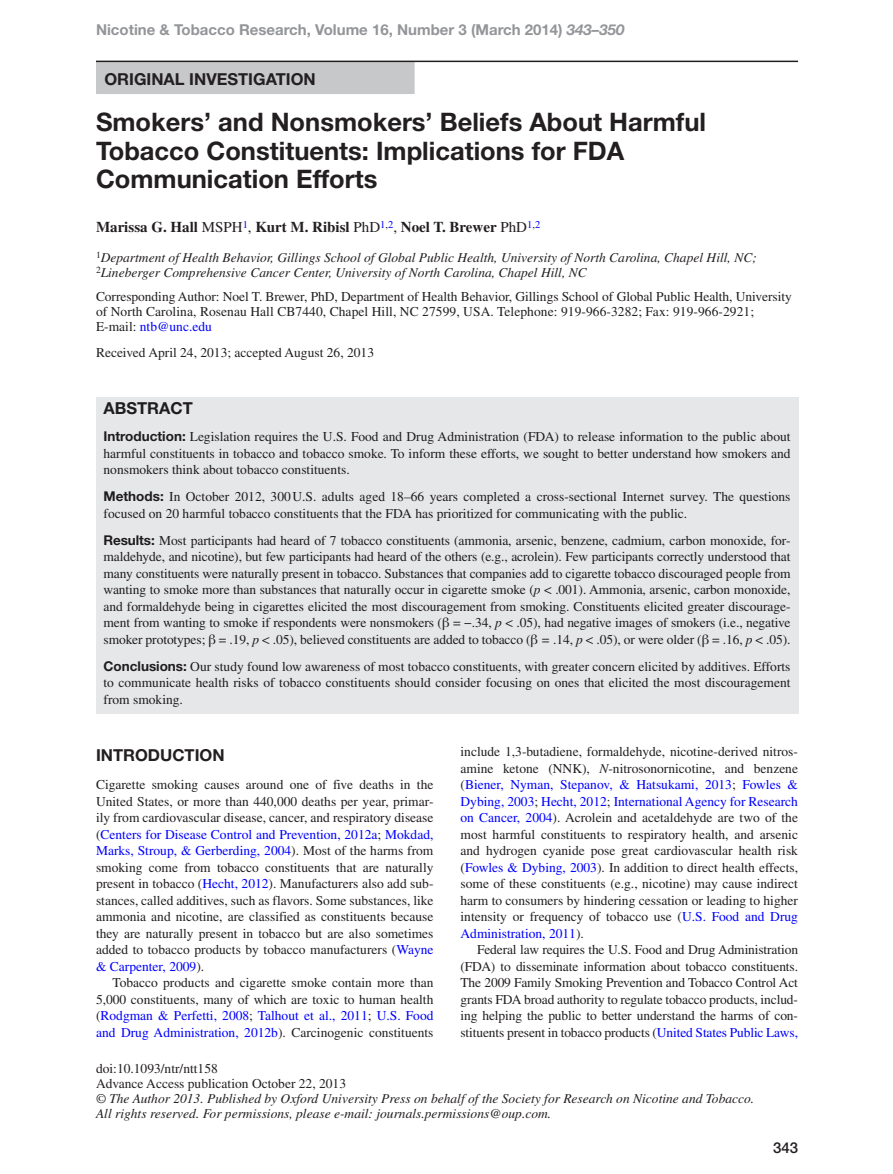
<style>
.page{position:relative;width:893px;height:1174px;background:#fff}
.page>*{position:absolute;margin:0;border:0;box-sizing:border-box;transform-origin:0 0}
.t1{font:700 25.5px/28.5px "Helvetica Neue LT Std";color:#231f20}
.t2{font:700 16.5px "Helvetica Neue LT Std";color:#231f20}
.t3{font:700 15px "Helvetica Neue LT Std";color:#939598}
.t4{font:700 15px "Times LT Std";color:#231f20}
.t5{font:500 15px "Helvetica Neue LT Std";color:#231f20}
.t6{font:13.5px/16.5px "Times LT Std";color:#231f20;text-align:justify}
.t7{font:italic 13.5px/15px "Times LT Std";color:#231f20}
.s1{font-style:italic}
.s2{font-weight:400}
.s3{color:#00f}
.s4{font-family:"Helvetica Neue LT Std";font-weight:700}
.s5{font-family:"Gandhari Unicode"}
</style>
<div class="page">
<div style="left:96px;top:61px;width:319px;height:33px;background:#c7c8ca"></div>
<hr style="left:96px;top:61px;width:702px;height:1px;background:#231f20">
<div style="left:96px;top:397px;width:702px;height:316px;background:#e6e7e9"></div>
<p class="t3" style="left:96px;top:20px;width:530px">Nicotine &amp; Tobacco Research, Volume 16, Number 3 (March 2014) <span class="s1">343–350</span></p>
<p class="t2" style="left:104px;top:68px;width:213px">Original Investigation</p>
<h1 class="t1" style="left:96px;top:107px;width:611px">Smokers’ and Nonsmokers’ Beliefs About Harmful<br>Tobacco Constituents: Implications for FDA<br>Communication Efforts</h1>
<p class="t4" style="left:96px;top:218px;width:446px">Marissa G. Hall <span class="s2">MSPH</span><sup>1</sup><span class="s2">,</span> Kurt M. Ribisl <span class="s2">PhD</span><sup>1</sup><sup>,</sup><sup>2</sup><span class="s2">,</span> Noel T. Brewer <span class="s2">PhD</span><sup>1</sup><sup>,</sup><sup>2</sup></p>
<p class="t7" style="left:96px;top:250px;width:662px"><sup>1</sup>Department of Health Behavior, Gillings School of Global Public Health, University of North Carolina, Chapel Hill, NC;<br><sup>2</sup>Lineberger Comprehensive Cancer Center, University of North Carolina, Chapel Hill, NC</p>
<p class="t6" style="left:96px;top:289px;width:697px;line-height:15px;text-align:left">Corresponding Author: Noel T. Brewer, PhD, Department of Health Behavior, Gillings School of Global Public Health, University of North Carolina, Rosenau Hall CB7440, Chapel Hill, NC 27599, USA. Telephone: 919-966-3282; Fax: 919-966-2921;<br>E-mail: <span class="s3">ntb@unc.edu</span></p>
<p class="t6" style="left:96px;top:344px;width:280px">Received April 24, 2013; accepted August 26, 2013</p>
<p class="t2" style="left:104px;top:398px;width:91px">Abstract</p>
<p class="t6" style="left:104px;top:428px;width:689px"><span class="s4">Introduction:</span> Legislation requires the U.S. Food and Drug Administration (FDA) to release information to the public about harmful constituents in tobacco and tobacco smoke. To inform these efforts, we sought to better understand how smokers and nonsmokers think about tobacco constituents.</p>
<p class="t6" style="left:104px;top:488px;width:688px"><span class="s4">Methods:</span> In October 2012, 300U.S. adults aged 18–66 years completed a cross-sectional Internet survey. The questions focused on 20 harmful tobacco constituents that the FDA has prioritized for communicating with the public.</p>
<p class="t6" style="left:104px;top:531px;width:689px"><span class="s4">Results:</span> Most participants had heard of 7 tobacco constituents (ammonia, arsenic, benzene, cadmium, carbon monoxide, for&shy;maldehyde, and nicotine), but few participants had heard of the others (e.g., acrolein). Few participants correctly understood that many constituents were naturally present in tobacco. Substances that companies add to cigarette tobacco discouraged people from wanting to smoke more than substances that naturally occur in cigarette smoke (<span class="s1">p</span> &lt; .001). Ammonia, arsenic, carbon monoxide, and formaldehyde being in cigarettes elicited the most discouragement from smoking. Constituents elicited greater discourage&shy;ment from wanting to smoke if respondents were nonsmokers (<span class="s5">β</span> = −.34, <span class="s1">p</span> &lt; .05), had negative images of smokers (i.e., negative smoker prototypes; <span class="s5">β</span> = .19, <span class="s1">p</span> &lt; .05), believed constituents are added to tobacco (<span class="s5">β</span> <span class="s1">=</span> .14, <span class="s1">p</span> &lt; .05), or were older (<span class="s5">β</span> = .16, <span class="s1">p</span> &lt; .05).</p>
<p class="t6" style="left:104px;top:657px;width:688px"><span class="s4">Conclusions:</span> Our study found low awareness of most tobacco constituents, with greater concern elicited by additives. Efforts to communicate health risks of tobacco constituents should consider focusing on ones that elicited the most discouragement from smoking.</p>
<p class="t2" style="left:96px;top:744px;width:130px">Introduction</p>
<p class="t6" style="left:96px;top:776px;width:339px">Cigarette smoking causes around one of five deaths in the United States, or more than 440,000 deaths per year, primar&shy;ily from cardiovascular disease, cancer, and respiratory disease (<span class="s3">Centers for Disease Control and Prevention, 2012a</span>; <span class="s3">Mokdad, Marks, Stroup, &amp; Gerberding, 2004</span>). Most of the harms from smoking come from tobacco constituents that are naturally present in tobacco (<span class="s3">Hecht, 2012</span>). Manufacturers also add sub&shy;stances, called additives, such as flavors. Some substances, like ammonia and nicotine, are classified as constituents because they are naturally present in tobacco but are also sometimes added to tobacco products by tobacco manufacturers (<span class="s3">Wayne &amp; Carpenter, 2009</span>).</p>
<p class="t6" style="left:96px;top:974px;width:339px;text-indent:16px">Tobacco products and cigarette smoke contain more than 5,000 constituents, many of which are toxic to human health (<span class="s3">Rodgman &amp; Perfetti, 2008</span>; <span class="s3">Talhout et al., 2011</span>; <span class="s3">U.S. Food and Drug Administration, 2012b</span>). Carcinogenic constituents</p>
<p class="t6" style="left:96px;top:1060px;width:123px">doi:10.1093/ntr/ntt158</p>
<p class="t6" style="left:96px;top:1075px;width:252px">Advance Access publication October 22, 2013</p>
<p class="t6" style="left:460px;top:743px;width:339px">include 1,3-butadiene, formaldehyde, nicotine-derived nitros&shy;amine ketone (NNK), <span class="s1">N</span>-nitrosonornicotine, and benzene (<span class="s3">Biener, Nyman, Stepanov, &amp; Hatsukami, 2013</span>; <span class="s3">Fowles &amp; Dybing, 2003</span>; <span class="s3">Hecht, 2012</span>; <span class="s3">International Agency for Research on Cancer, 2004</span>). Acrolein and acetaldehyde are two of the most harmful constituents to respiratory health, and arsenic and hydrogen cyanide pose great cardiovascular health risk (<span class="s3">Fowles &amp; Dybing, 2003</span>). In addition to direct health effects, some of these constituents (e.g., nicotine) may cause indirect harm to consumers by hindering cessation or leading to higher intensity or frequency of tobacco use (<span class="s3">U.S. Food and Drug Administration, 2011</span>).</p>
<p class="t6" style="left:460px;top:941px;width:339px;text-indent:16px">Federal law requires the U.S. Food and Drug Administration (FDA) to disseminate information about tobacco constituents.<br>The 2009 Family Smoking Prevention and Tobacco Control Act grants FDA broad authority to regulate tobacco products, includ&shy;ing helping the public to better understand the harms of con&shy;stituents present in tobacco products (<span class="s3">United States Public Laws,</span></p>
<p class="t7" style="left:96px;top:1090px;width:660px">© The Author 2013. Published by Oxford University Press on behalf of the Society for Research on Nicotine and Tobacco.<br>All rights reserved. For permissions, please e-mail: journals.permissions@oup.com.</p>
<p class="t5" style="left:773px;top:1139px;width:27px">343</p>
</div>
